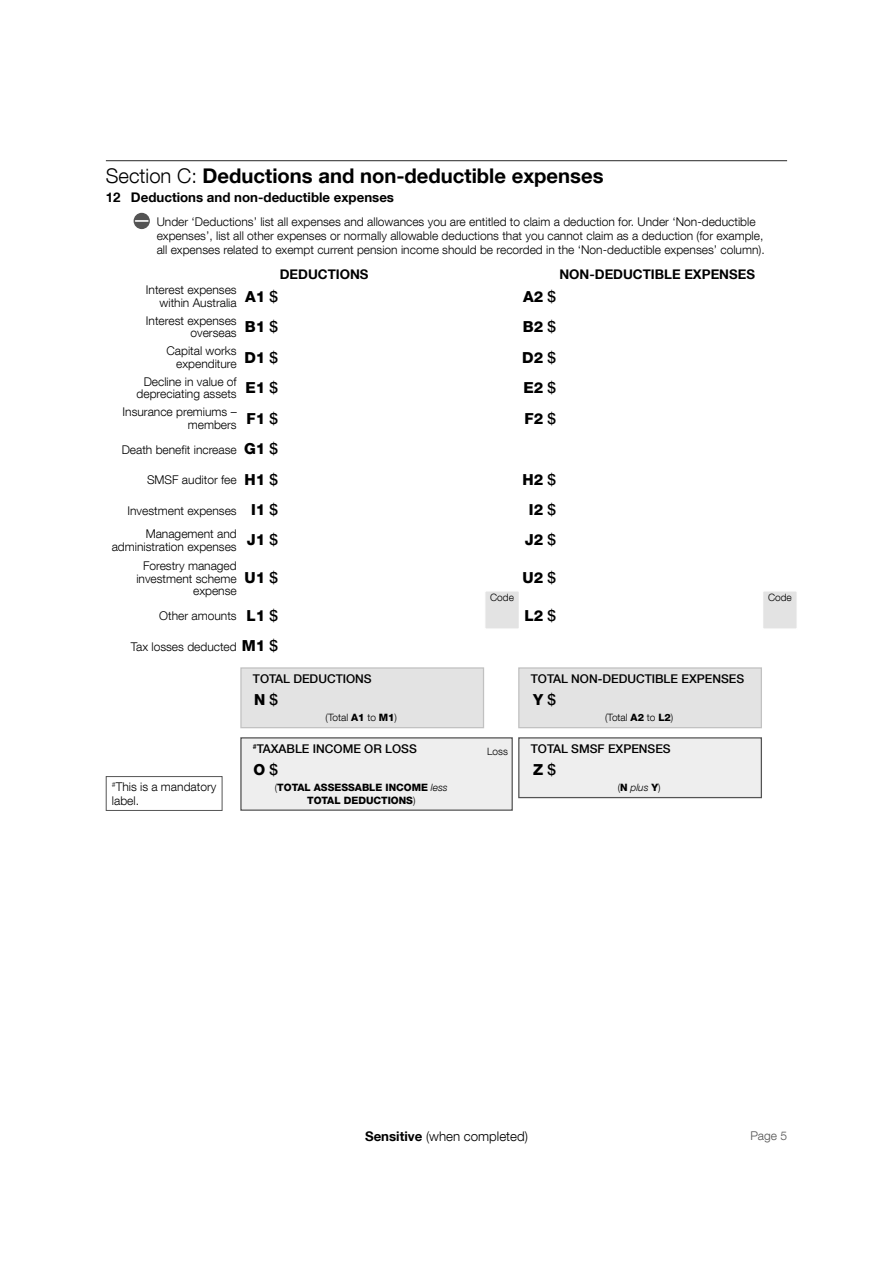
<style>
.page{position:relative;width:893px;height:1263px;background:#fff}
.page>*{position:absolute;margin:0;border:0;box-sizing:border-box;transform-origin:0 0}
.t1{font:700 20.25px "Helvetica Neue LT Com";color:#000}
.t2{font:800 15.15px "Helvetica Neue LT Com";color:#000}
.t3{font:500 15.15px "Helvetica Neue LT Com";color:#000}
.t4{font:700 13.35px "Helvetica Neue LT Com";color:#000}
.t5{font:300 13.35px "Helvetica Neue LT Com";color:#000}
.t6{font:300 12px/12.6px "Helvetica Neue LT Com";color:#000}
.t7{font:500 12px "Helvetica Neue LT Com";color:#000}
.t8{font:300 12px "Helvetica Neue LT Com";color:#545454}
.t9{font:800 10.05px/12.6px "Helvetica Neue LT Com";color:#000;text-align:center}
.t10{font:300 10.05px "Helvetica Neue LT Com";color:#000}
.t11{font:italic 300 10.05px "Helvetica Neue LT Com";color:#000}
.s1{font-weight:300}
.s2{font-weight:500}
.s3{font-weight:800;font-size:15.15px}
.s4{font-weight:500;font-size:15.15px}
.s5{font-weight:800}
.s6{font-weight:300;font-style:italic}
.s7{font-style:normal}
.s8{font-weight:800;font-style:normal}
.s9{font-weight:700}
</style>
<div class="page">
<hr style="left:106px;top:160px;width:681px;height:1px;background:#545454">
<div style="left:484px;top:590px;width:36px;height:40px;background:#e3e3e3;border:1px solid #fff"></div>
<div style="left:762px;top:590px;width:36px;height:40px;background:#e3e3e3;border:1px solid #fff"></div>
<div style="left:240px;top:667px;width:244px;height:61px;background:#e3e3e3;border:1px solid #c1c1c1"></div>
<div style="left:518px;top:667px;width:244px;height:61px;background:#e3e3e3;border:1px solid #c1c1c1"></div>
<div style="left:518px;top:737px;width:244px;height:61px;background:#eee;border:1px solid #545454"></div>
<div style="left:240px;top:737px;width:272px;height:73px;background:#eee"></div>
<div style="left:240px;top:737px;width:273px;height:74px;border:1px solid #545454"></div>
<div style="left:106px;top:776px;width:116px;height:35px;border:1px solid #545454"></div>
<svg style="left:134px;top:213px;width:16px;height:16px"></svg>
<h1 class="t1" style="left:106px;top:163px;width:499px"><span class="s1">Section C:</span> Deductions and non-deductible expenses</h1>
<p class="t4" style="left:106px;top:189px;width:290px">12 Deductions and non-deductible expenses</p>
<p class="t6" style="left:157px;top:215px;width:610px;line-height:14px">Under ‘Deductions’ list all expenses and allowances you are entitled to claim a deduction for. Under ‘Non-deductible expenses’, list all other expenses or normally allowable deductions that you cannot claim as a deduction (for example, all expenses related to exempt current pension income should be recorded in the ‘Non-deductible expenses’ column).</p>
<p class="t4" style="left:280px;top:266px;width:90px">DEDUCTIONS</p>
<p class="t4" style="left:559px;top:266px;width:197px">NON-DEDUCTIBLE EXPENSES</p>
<p class="t6" style="left:160px;top:283px;width:107px;text-indent:-14px">Interest expenses within Australia <sup>A1</sup></p>
<p class="t3" style="left:270px;top:287px;width:10px">$</p>
<p class="t2" style="left:523px;top:287px;width:34px">A2<span class="s2">$</span></p>
<p class="t6" style="left:146px;top:314px;width:92px;text-align:right">Interest expenses overseas</p>
<p class="t6" style="left:166px;top:344px;width:72px;text-align:right">Capital works expenditure</p>
<p class="t2" style="left:245px;top:318px;width:35px">B1 <span class="s2">$</span></p>
<p class="t2" style="left:523px;top:318px;width:35px">B2 <span class="s2">$</span></p>
<p class="t2" style="left:244px;top:348px;width:35px">D1 <span class="s2">$</span></p>
<p class="t2" style="left:522px;top:348px;width:35px">D2 <span class="s2">$</span></p>
<p class="t6" style="left:137px;top:375px;width:130px;text-indent:7px">Decline in value of depreciating assets <sup>E1</sup></p>
<p class="t3" style="left:270px;top:379px;width:10px">$</p>
<p class="t2" style="left:523px;top:379px;width:34px">E2<span class="s2">$</span></p>
<p class="t6" style="left:188px;top:405px;width:79px;text-indent:-65px">Insurance premiums – members <sup>F1</sup></p>
<p class="t2" style="left:524px;top:409px;width:33px">F2 <span class="s2">$</span></p>
<p class="t3" style="left:270px;top:409px;width:10px">$</p>
<p class="t6" style="left:122px;top:443px;width:158px">Death benefit increase <span class="s3">G1</span> <span class="s4">$</span></p>
<p class="t6" style="left:147px;top:473px;width:132px">SMSF auditor fee <span class="s3">H1</span> <span class="s4">$</span></p>
<p class="t2" style="left:522px;top:470px;width:35px">H2 <span class="s2">$</span></p>
<p class="t6" style="left:127px;top:504px;width:152px">Investment expenses <span class="s3">I1</span> <span class="s4">$</span></p>
<p class="t2" style="left:529px;top:501px;width:28px">I2 <span class="s2">$</span></p>
<p class="t3" style="left:270px;top:531px;width:10px">$</p>
<p class="t2" style="left:525px;top:531px;width:33px">J2<span class="s2">$</span></p>
<p class="t6" style="left:112px;top:527px;width:155px;text-align:center">Management and administration expenses <sup>J1</sup></p>
<p class="t6" style="left:136px;top:559px;width:102px;text-align:right">Forestry managed investment scheme expense</p>
<p class="t2" style="left:245px;top:569px;width:35px">U1 <span class="s2">$</span></p>
<p class="t2" style="left:522px;top:569px;width:35px">U2<span class="s2">$</span></p>
<p class="t10" style="left:490px;top:591px;width:25px">Code</p>
<p class="t10" style="left:768px;top:591px;width:25px">Code</p>
<p class="t6" style="left:159px;top:609px;width:120px">Other amounts <span class="s3">L1</span> <span class="s4">$</span></p>
<p class="t2" style="left:524px;top:606px;width:33px">L2 <span class="s2">$</span></p>
<p class="t6" style="left:131px;top:640px;width:149px">Tax losses deducted <span class="s3">M1</span> <span class="s4">$</span></p>
<p class="t7" style="left:253px;top:672px;width:120px">TOTAL DEDUCTIONS</p>
<p class="t2" style="left:254px;top:691px;width:25px">N <span class="s2">$</span></p>
<p class="t10" style="left:326px;top:711px;width:73px">(Total <span class="s5">A1</span> to <span class="s5">M1</span>)</p>
<p class="t6" style="left:112px;top:779px;width:106px;line-height:14px"><sup>#</sup>This is a mandatory label.</p>
<p class="t7" style="left:253px;top:741px;width:165px"><sup>#</sup>TAXABLE INCOME OR LOSS</p>
<p class="t2" style="left:254px;top:760px;width:26px">O <span class="s2">$</span></p>
<p class="t9" style="left:275px;top:781px;width:174px"><span class="s1">(</span>TOTAL ASSESSABLE INCOME <span class="s6">less<br></span>TOTAL DEDUCTIONS<span class="s1">)</span></p>
<p class="t10" style="left:487px;top:745px;width:22px">Loss</p>
<p class="t7" style="left:531px;top:672px;width:215px">TOTAL NON-DEDUCTIBLE EXPENSES</p>
<p class="t2" style="left:533px;top:691px;width:24px">Y <span class="s2">$</span></p>
<p class="t10" style="left:605px;top:711px;width:70px">(Total <span class="s5">A2</span> to <span class="s5">L2</span>)</p>
<p class="t7" style="left:531px;top:741px;width:141px">TOTAL SMSF EXPENSES</p>
<p class="t2" style="left:533px;top:760px;width:24px">Z <span class="s2">$</span></p>
<p class="t11" style="left:618px;top:781px;width:44px"><span class="s7">(</span><span class="s8">N</span> plus <span class="s8">Y</span><span class="s7">)</span></p>
<p class="t5" style="left:365px;top:1128px;width:164px"><span class="s9">Sensitive</span> (when completed)</p>
<p class="t8" style="left:750px;top:1129px;width:38px">Page 5</p>
</div>
